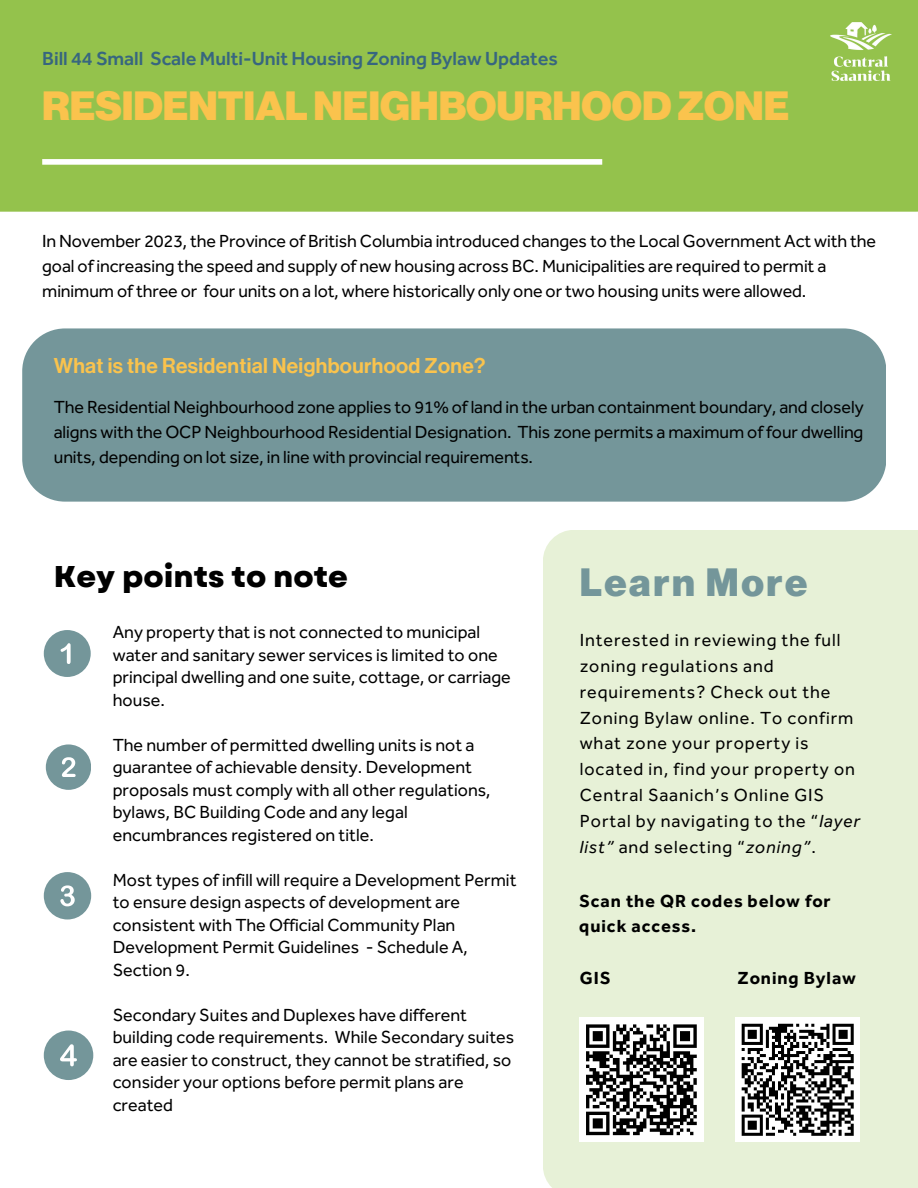
<style>
.page{position:relative;width:918px;height:1188px;background:#fff}
.page>*{position:absolute;margin:0;border:0;box-sizing:border-box;transform-origin:0 0}
.t1{font:900 40.05px "Neue Haas Display";color:#fac34d}
.t2{font:900 38.7px "Neue Haas Display";letter-spacing:.07em;color:#74969a}
.t3{font:800 30px "Garet";color:#000}
.t4{font:21px "Neue Haas Display Mediu";letter-spacing:.015em;color:#fac34d}
.t5{font:600 19.5px "Effra Trial";color:#37667f}
.t6{font:18px/22.5px "Effra Trial";color:#000}
.t7{font:18px/25.8px "Effra Trial";letter-spacing:.05em;color:#000}
.t8{font:700 18px/25.8px "Effra Trial";letter-spacing:.05em;color:#000}
.s1{font-style:italic}
</style>
<div class="page">
<div style="left:0;top:0;width:918px;height:212px;background:#94c24c"></div>
<div style="left:42px;top:159px;width:560px;height:6px;background:#fff"></div>
<div style="left:543px;top:530px;width:375px;height:658px;background:#e7f1d7"></div>
<div style="left:22px;top:328px;width:864px;height:174px;background:#74969a"></div>
<img style="left:829px;top:22px;width:63px;height:59px">
<div style="left:579px;top:1018px;width:124px;height:124px;background:#fff"></div>
<svg style="left:586px;top:1024px;width:111px;height:112px"></svg>
<div style="left:736px;top:1018px;width:124px;height:124px;background:#fff"></div>
<svg style="left:741px;top:1023px;width:113px;height:113px"></svg>
<div style="left:44px;top:630px;width:47px;height:47px;background:#74969a;border-radius:50%"></div>
<svg style="left:61px;top:643px;width:10px;height:21px"></svg>
<div style="left:46px;top:744px;width:45px;height:45px;background:#74969a;border-radius:50%"></div>
<svg style="left:62px;top:757px;width:14px;height:20px"></svg>
<div style="left:44px;top:872px;width:47px;height:47px;background:#74969a;border-radius:50%"></div>
<svg style="left:60px;top:885px;width:15px;height:21px"></svg>
<div style="left:44px;top:1031px;width:49px;height:49px;background:#74969a;border-radius:50%"></div>
<svg style="left:60px;top:1044px;width:17px;height:22px"></svg>
<p class="t5" style="left:42px;top:47px;width:517px">Bill 44 Small Scale Multi-Unit Housing Zoning Bylaw Updates</p>
<h1 class="t1" style="left:42px;top:87px;width:749px">RESIDENTIAL NEIGHBOURHOOD ZONE</h1>
<p class="t6" style="left:42px;top:229px;width:835px;line-height:24.8px">In November 2023, the Province of British Columbia introduced changes to the Local Government Act with the goal of increasing the speed and supply of new housing across BC. Municipalities are required to permit a minimum ofthree or four units on a lot, where historically only one or two housing units were allowed.</p>
<p class="t4" style="left:54px;top:356px;width:433px">What is the Residential Neighbourhood Zone?</p>
<p class="t6" style="left:54px;top:395px;width:811px;line-height:24.8px;text-align:justify">The Residential Neighbourhood zone applies to 91% of land in the urban containment boundary, and closely aligns with the OCP Neighbourhood Residential Designation. This zone permits a maximum offour dwelling units, depending on lot size, in line with provincial requirements.</p>
<p class="t3" style="left:54px;top:555px;width:296px">Key points to note</p>
<h3 class="t6" style="left:113px;top:621px;width:400px">Any property that is not connected to municipal water and sanitary sewer services is limited to one principal dwelling and one suite, cottage, or carriage house.</h3>
<p class="t6" style="left:113px;top:733px;width:380px">The number of permitted dwelling units is not a guarantee of achievable density. Development proposals must comply with all other regulations, bylaws, BC Building Code and any legal encumbrances registered on title.</p>
<p class="t6" style="left:113px;top:868px;width:405px">Most types of infill will require a Development Permit to ensure design aspects of development are consistent with The Official Community Plan Development Permit Guidelines - Schedule A, Section 9.</p>
<p class="t6" style="left:113px;top:1003px;width:403px">Secondary Suites and Duplexes have different building code requirements. While Secondary suites are easier to construct, they cannot be stratified, so consider your options before permit plans are created</p>
<h5 class="t2" style="left:580px;top:564px;width:229px">Learn More</h5>
<p class="t7" style="left:580px;top:627px;width:282px">Interested in reviewing the full zoning regulations and requirements? Check out the<br>Zoning Bylaw online. To confirm what zone your property is located in, find your property on<br>Central Saanich’s Online GIS<br>Portal by navigating to the “<span class="s1">layer list”</span> and selecting “<span class="s1">zoning”</span>.</p>
<p class="t8" style="left:579px;top:888px;width:253px">Scan the QR codes below for quick access.</p>
<p class="t8" style="left:580px;top:965px;width:32px">GIS</p>
<h2 class="t8" style="left:738px;top:965px;width:120px">Zoning Bylaw</h2>
</div>
